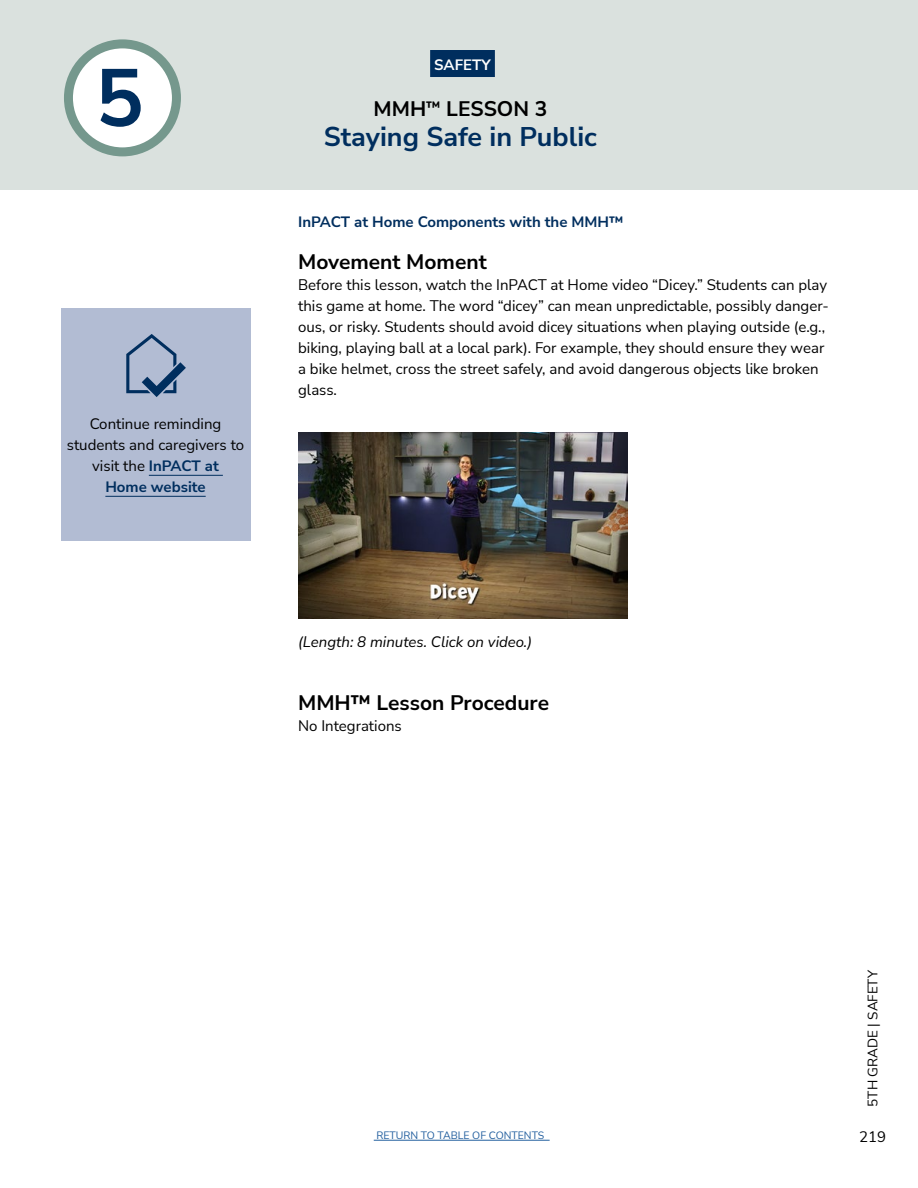
<style>
.page{position:relative;width:918px;height:1188px;background:#fff}
.page>*{position:absolute;margin:0;border:0;box-sizing:border-box;transform-origin:0 0}
.t1{font:700 81px "Nunito Sans";color:#002e5e}
.t2{font:700 27px "Nunito Sans";color:#002e5e}
.t3{font:700 21px "Nunito Sans";color:#000}
.t4{font:15px/21px "Nunito Sans";color:#000}
.t5{font:700 15px "Nunito Sans";color:#002e5e}
.t6{font:italic 15px "Nunito Sans";color:#000}
.t7{font:700 15px "Nunito Sans";color:#fff}
.t8{font:13.5px "Nunito Sans";color:#000}
.t9{font:10.5px "Nunito Sans";color:#215e9e}
.s1{font-weight:700;color:#002e5e}
</style>
<div class="page">
<div style="left:0;top:0;width:918px;height:189px;background:#dae1de"></div>
<div style="left:68px;top:44px;width:108px;height:108px;background:#fff;border-radius:50%"></div>
<div style="left:64px;top:39px;width:117px;height:117px;border:9px solid #75988d;border-radius:50%"></div>
<hr style="left:374px;top:1140px;width:176px;height:1px;background:#215e9e">
<div style="left:430px;top:50px;width:65px;height:27px;background:#002e5e"></div>
<img style="left:298px;top:432px;width:330px;height:187px">
<div style="left:62px;top:309px;width:189px;height:232px;background:#b2bcd3"></div>
<hr style="left:149px;top:475px;width:74px;height:1px;background:#002e5e">
<hr style="left:105px;top:496px;width:101px;height:1px;background:#002e5e">
<svg style="left:126px;top:334px;width:60px;height:63px"></svg>
<h1 class="t1" style="left:95px;top:41px;width:50px">5</h1>
<p class="t4" style="left:67px;top:413px;width:179px;text-align:center">Continue reminding students and caregivers to visit the <span class="s1">InPACT at<br>Home website</span></p>
<p class="t7" style="left:434px;top:54px;width:58px">SAFETY</p>
<h3 class="t3" style="left:374px;top:94px;width:175px">MMH<sup>™</sup> LESSON 3</h3>
<h2 class="t2" style="left:324px;top:118px;width:275px">Staying Safe in Public</h2>
<p class="t5" style="left:298px;top:211px;width:327px">InPACT at Home Components with the MMH™</p>
<h3 class="t3" style="left:298px;top:247px;width:190px">Movement Moment</h3>
<p class="t4" style="left:298px;top:274px;width:532px">Before this lesson, watch the InPACT at Home video “Dicey.” Students can play this game at home. The word “dicey” can mean unpredictable, possibly danger&shy;ous, or risky. Students should avoid dicey situations when playing outside (e.g., biking, playing ball at a local park). For example, they should ensure they wear a bike helmet, cross the street safely, and avoid dangerous objects like broken glass.</p>
<p class="t6" style="left:298px;top:631px;width:235px">(Length: 8 minutes. Click on video.)</p>
<h3 class="t3" style="left:298px;top:688px;width:252px">MMH™ Lesson Procedure</h3>
<p class="t4" style="left:298px;top:715px;width:105px">No Integrations</p>
<p class="t9" style="left:376px;top:1128px;width:169px">RETURN TO TABLE OF CONTENTS</p>
<p class="t8" style="left:864px;top:1107px;width:138px;rotate:-90deg">5TH GRADE | SAFETY</p>
<p class="t4" style="left:859px;top:1126px;width:28px">219</p>
</div>
